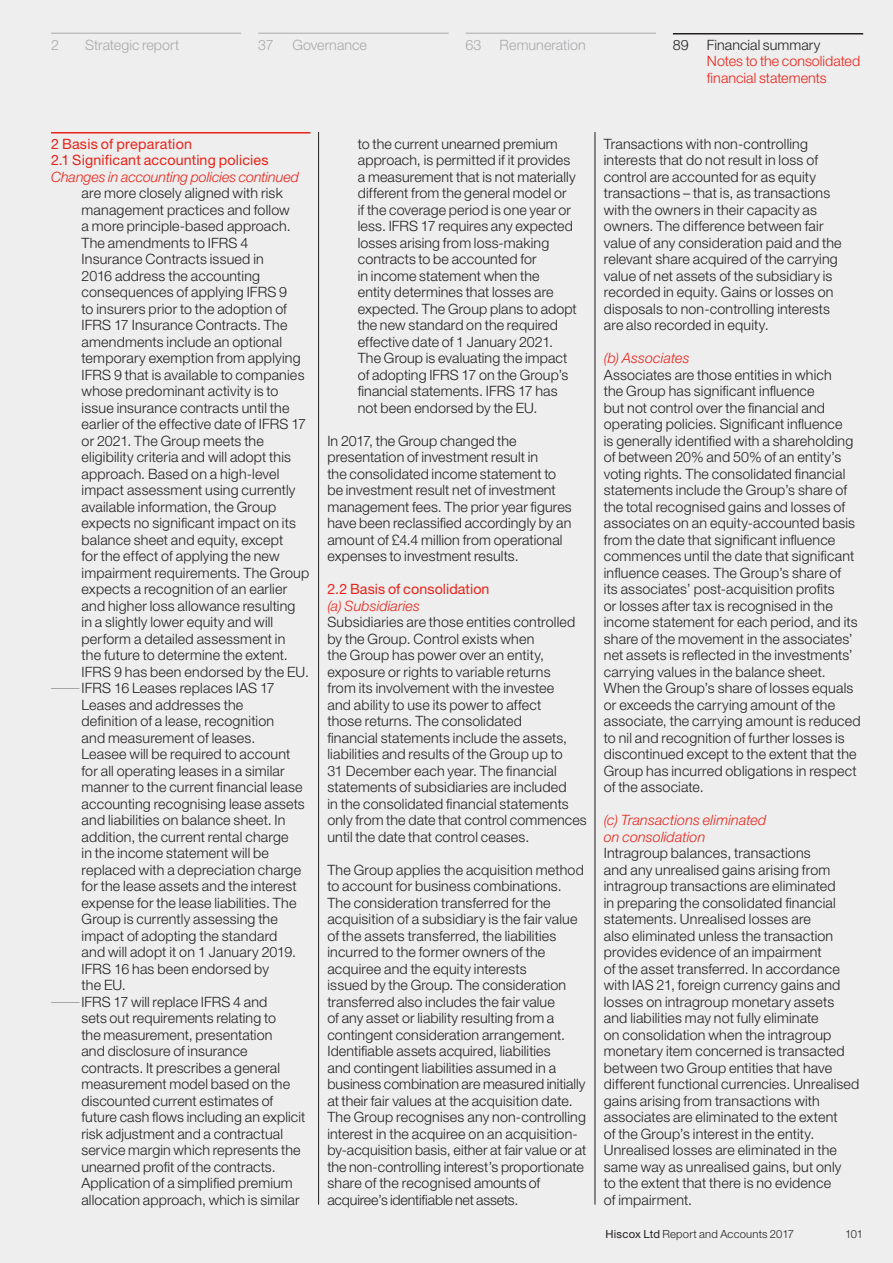
<style>
.page{position:relative;width:893px;height:1263px;background:#eeeeef}
.page>*{position:absolute;margin:0;border:0;box-sizing:border-box;transform-origin:0 0}
.TABLE_RL_HelLight_9{font:300 14.25px/16.5px "Helvetica Neue LT Std";letter-spacing:.01em;color:#231f20}
.TABLE_RL_HelRomItal{font:italic 300 14.25px/16.5px "Helvetica Neue LT Std";letter-spacing:.005em;color:#e72419}
.TABLE_RL_HelRom_9_5{font:14.25px "Helvetica Neue LT Std";letter-spacing:.01em;color:#e72419}
.t1{font:300 14.25px "Helvetica Neue LT Std";letter-spacing:.005em;color:#a9a8aa}
.t2{font:300 14.25px/16.5px "Helvetica Neue LT Std";color:#e72419}
.Title_9_5_11_Red_Ru{font:14.25px "Helvetica Neue LT Std";letter-spacing:.015em;color:#e72419}
.t3{font:300 11.25px "Helvetica Neue LT Std";letter-spacing:.02em;color:#231f20}
.s1{font-weight:400}
</style>
<div class="page">
<hr style="left:51px;top:132px;width:259px;height:2px;background:#e72419">
<hr style="left:51px;top:33px;width:190px;height:1px;background:#a9a8aa">
<hr style="left:258px;top:33px;width:191px;height:1px;background:#a9a8aa">
<hr style="left:466px;top:33px;width:190px;height:1px;background:#a9a8aa">
<hr style="left:673px;top:33px;width:190px;height:2px;background:#231f20">
<hr style="left:318px;top:132px;width:1px;height:1073px;background:#231f20">
<hr style="left:595px;top:132px;width:1px;height:1073px;background:#231f20">
<p class="t1" style="left:51px;top:36px;width:9px">2</p>
<p class="t1" style="left:85px;top:36px;width:96px">Strategic report</p>
<p class="t1" style="left:258px;top:36px;width:17px">37</p>
<p class="t1" style="left:292px;top:36px;width:76px">Governance</p>
<p class="t1" style="left:466px;top:36px;width:17px">63</p>
<p class="t1" style="left:500px;top:36px;width:88px">Remuneration</p>
<p class="TABLE_RL_HelLight_9" style="left:673px;top:36px;width:17px">89</p>
<p class="TABLE_RL_HelLight_9" style="left:707px;top:36px;width:115px">Financial summary</p>
<p class="t2" style="left:707px;top:52px;width:155px">Notes to the consolidated financial statements</p>
<p class="Title_9_5_11_Red_Ru" style="left:51px;top:135px;width:143px">2 Basis of preparation</p>
<p class="TABLE_RL_HelRom_9_5" style="left:51px;top:151px;width:219px">2.1 Significant accounting policies</p>
<p class="TABLE_RL_HelRomItal" style="left:51px;top:168px;width:250px">Changes in accounting policies continued</p>
<p class="TABLE_RL_HelLight_9" style="left:82px;top:184px;width:229px">are more closely aligned with risk management practices and follow<br>a more principle-based approach.<br>The amendments to IFRS 4<br>Insurance Contracts issued in<br>2016 address the accounting consequences of applying IFRS 9<br>to insurers prior to the adoption of IFRS 17 Insurance Contracts. The amendments include an optional temporary exemption from applying IFRS 9 that is available to companies whose predominant activity is to issue insurance contracts until the earlier of the effective date of IFRS 17 or 2021. The Group meets the eligibility criteria and will adopt this approach. Based on a high-level impact assessment using currently available information, the Group expects no significant impact on its balance sheet and equity, except<br>for the effect of applying the new impairment requirements. The Group expects a recognition of an earlier and higher loss allowance resulting in a slightly lower equity and will perform a detailed assessment in<br>the future to determine the extent.<br>IFRS 9 has been endorsed by the EU.</p>
<p class="TABLE_RL_HelLight_9" style="left:82px;top:679px;width:225px">IFRS 16 Leases replaces IAS 17<br>Leases and addresses the<br>definition of a lease, recognition<br>and measurement of leases.<br>Leasee will be required to account for all operating leases in a similar manner to the current financial lease accounting recognising lease assets and liabilities on balance sheet. In addition, the current rental charge<br>in the income statement will be replaced with a depreciation charge for the lease assets and the interest expense for the lease liabilities. The<br>Group is currently assessing the impact of adopting the standard<br>and will adopt it on 1 January 2019.<br>IFRS 16 has been endorsed by<br>the EU.</p>
<p class="TABLE_RL_HelLight_9" style="left:81px;top:993px;width:225px">IFRS 17 will replace IFRS 4 and<br>sets out requirements relating to<br>the measurement, presentation<br>and disclosure of insurance contracts. It prescribes a general measurement model based on the discounted current estimates of future cash flows including an explicit risk adjustment and a contractual service margin which represents the unearned profit of the contracts.<br>Application of a simplified premium allocation approach, which is similar</p>
<p class="TABLE_RL_HelLight_9" style="left:358px;top:135px;width:220px">to the current unearned premium approach, is permitted if it provides a measurement that is not materially different from the general model or<br>if the coverage period is one year or less. IFRS 17 requires any expected losses arising from loss-making contracts to be accounted for<br>in income statement when the<br>entity determines that losses are expected. The Group plans to adopt the new standard on the required effective date of 1 January 2021.<br>The Group is evaluating the impact of adopting IFRS 17 on the Group’s financial statements. IFRS 17 has not been endorsed by the EU.</p>
<p class="TABLE_RL_HelLight_9" style="left:327px;top:432px;width:246px">In 2017, the Group changed the presentation of investment result in<br>the consolidated income statement to be investment result net of investment management fees. The prior year figures have been reclassified accordingly by an amount of £4.4 million from operational expenses to investment results.</p>
<p class="TABLE_RL_HelRom_9_5" style="left:327px;top:580px;width:164px">2.2 Basis of consolidation</p>
<p class="TABLE_RL_HelRomItal" style="left:327px;top:597px;width:94px">(a) Subsidiaries</p>
<p class="TABLE_RL_HelLight_9" style="left:327px;top:613px;width:261px">Subsidiaries are those entities controlled by the Group. Control exists when<br>the Group has power over an entity, exposure or rights to variable returns<br>from its involvement with the investee<br>and ability to use its power to affect<br>those returns. The consolidated<br>financial statements include the assets, liabilities and results of the Group up to<br>31 December each year. The financial statements of subsidiaries are included<br>in the consolidated financial statements only from the date that control commences until the date that control ceases.</p>
<p class="TABLE_RL_HelLight_9" style="left:327px;top:861px;width:260px">The Group applies the acquisition method to account for business combinations.<br>The consideration transferred for the acquisition of a subsidiary is the fair value of the assets transferred, the liabilities incurred to the former owners of the acquiree and the equity interests<br>issued by the Group. The consideration transferred also includes the fair value<br>of any asset or liability resulting from a contingent consideration arrangement.<br>Identifiable assets acquired, liabilities<br>and contingent liabilities assumed in a business combination are measured initially at their fair values at the acquisition date.<br>The Group recognises any non-controlling interest in the acquiree on an acquisition&shy;by-acquisition basis, either at fair value or at the non-controlling interest’s proportionate share of the recognised amounts of acquiree’s identifiable net assets.</p>
<p class="TABLE_RL_HelLight_9" style="left:604px;top:135px;width:239px">Transactions with non-controlling interests that do not result in loss of control are accounted for as equity transactions – that is, as transactions with the owners in their capacity as owners. The difference between fair value of any consideration paid and the relevant share acquired of the carrying value of net assets of the subsidiary is recorded in equity. Gains or losses on disposals to non-controlling interests are also recorded in equity.</p>
<p class="TABLE_RL_HelRomItal" style="left:604px;top:349px;width:87px">(b) Associates</p>
<p class="TABLE_RL_HelLight_9" style="left:604px;top:366px;width:258px">Associates are those entities in which<br>the Group has significant influence<br>but not control over the financial and operating policies. Significant influence<br>is generally identified with a shareholding of between 20% and 50% of an entity’s voting rights. The consolidated financial statements include the Group’s share of the total recognised gains and losses of associates on an equity-accounted basis from the date that significant influence commences until the date that significant influence ceases. The Group’s share of<br>its associates’ post-acquisition profits<br>or losses after tax is recognised in the income statement for each period, and its share of the movement in the associates’ net assets is reflected in the investments’ carrying values in the balance sheet.<br>When the Group’s share of losses equals or exceeds the carrying amount of the associate, the carrying amount is reduced to nil and recognition of further losses is discontinued except to the extent that the Group has incurred obligations in respect of the associate.</p>
<p class="TABLE_RL_HelRomItal" style="left:604px;top:811px;width:164px">(c) Transactions eliminated on consolidation</p>
<p class="TABLE_RL_HelLight_9" style="left:604px;top:844px;width:257px">Intragroup balances, transactions<br>and any unrealised gains arising from intragroup transactions are eliminated<br>in preparing the consolidated financial statements. Unrealised losses are<br>also eliminated unless the transaction provides evidence of an impairment<br>of the asset transferred. In accordance with IAS 21, foreign currency gains and losses on intragroup monetary assets and liabilities may not fully eliminate<br>on consolidation when the intragroup monetary item concerned is transacted between two Group entities that have different functional currencies. Unrealised gains arising from transactions with associates are eliminated to the extent<br>of the Group’s interest in the entity.<br>Unrealised losses are eliminated in the same way as unrealised gains, but only<br>to the extent that there is no evidence<br>of impairment.</p>
<p class="t3" style="left:606px;top:1227px;width:190px"><span class="s1">Hiscox Ltd</span> Report and Accounts 2017</p>
<p class="t3" style="left:845px;top:1227px;width:20px">101</p>
</div>
